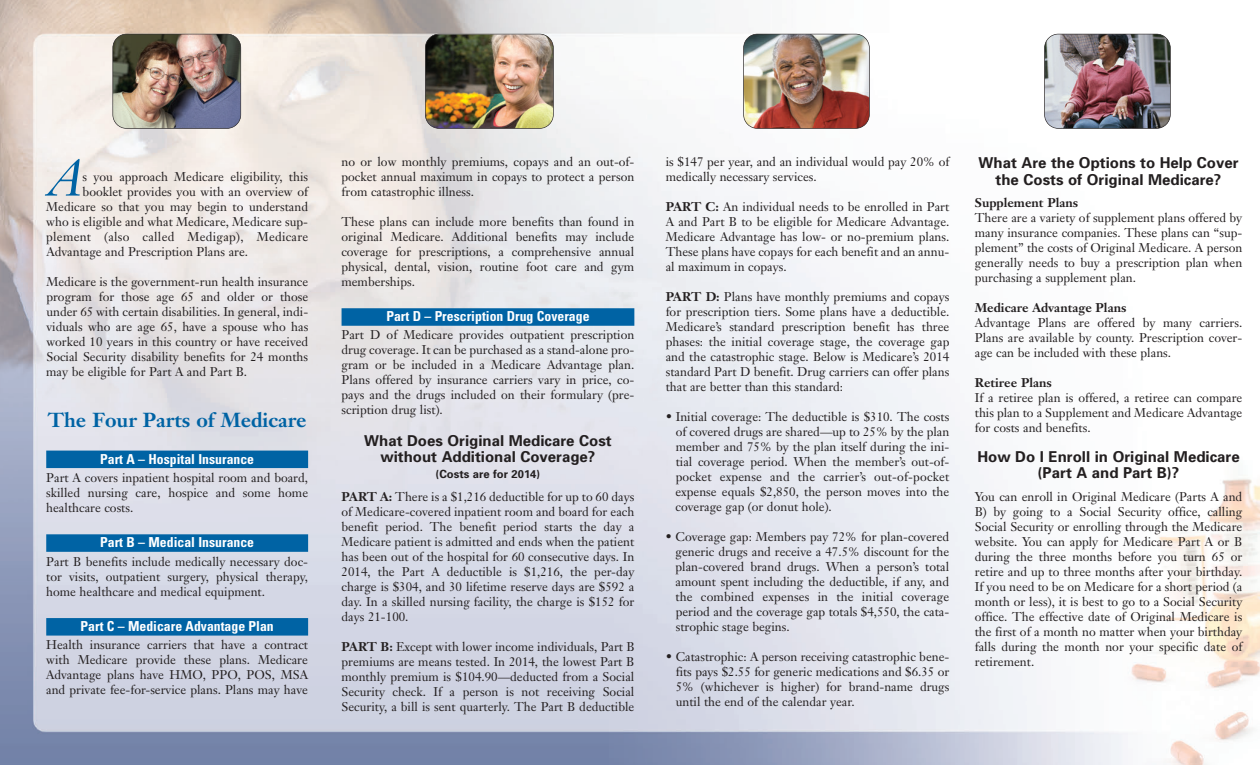
<style>
.page{position:relative;width:1260px;height:765px;background:#fff}
.page>*{position:absolute;margin:0;border:0;box-sizing:border-box;transform-origin:0 0}
.t1{font:italic 50.25px "Janson Text";color:#0063a4}
.t2{font:700 20px "Janson Text";color:#0063a4}
.t3{font:700 15px/16.2px "Univers";color:#231f20;text-align:center}
.t4{font:700 condensed 13.75px "Univers";color:#fff}
.t5{font:12.5px/15px "Janson Text";color:#231f20;text-align:justify}
.t6{font:700 12.5px "Janson Text";color:#231f20}
.t7{font:12.5px "Janson Text";letter-spacing:.02em;color:#231f20}
.t8{font:700 11.25px "Univers";color:#231f20}
.s1{font-weight:700}
</style>
<div class="page">
<div style="left:342px;top:308px;width:292px;height:18px;background:#0063a4"></div>
<div style="left:46px;top:451px;width:262px;height:17px;background:#0063a4"></div>
<div style="left:46px;top:534px;width:262px;height:18px;background:#0063a4"></div>
<div style="left:46px;top:618px;width:262px;height:18px;background:#0063a4"></div>
<img style="left:113px;top:34px;width:128px;height:94px">
<div style="left:112px;top:34px;width:129px;height:95px;border:1px solid #231f20;border-radius:14px"></div>
<img style="left:744px;top:34px;width:125px;height:94px">
<div style="left:743px;top:34px;width:127px;height:95px;border:1px solid #231f20;border-radius:14px"></div>
<img style="left:1045px;top:34px;width:125px;height:94px">
<div style="left:1044px;top:34px;width:127px;height:95px;border:1px solid #231f20;border-radius:14px"></div>
<img style="left:425px;top:34px;width:128px;height:94px">
<div style="left:425px;top:34px;width:129px;height:95px;border:1px solid #231f20;border-radius:14px"></div>
<h1 class="t1" style="left:48px;top:147px;width:36px">A</h1>
<p class="t5" style="left:83px;top:169px;width:227px">s you approach Medicare eligibility, this</p>
<p class="t5" style="left:83px;top:184px;width:227px">booklet provides you with an overview of</p>
<p class="t5" style="left:46px;top:199px;width:263px">Medicare so that you may begin to understand</p>
<p class="t5" style="left:46px;top:214px;width:263px">who is eligible and what Medicare, Medicare sup-</p>
<p class="t7" style="left:46px;top:228px;width:264px">plement (also called Medigap), Medicare</p>
<p class="t5" style="left:46px;top:244px;width:203px">Advantage and Prescription Plans are.</p>
<p class="t5" style="left:46px;top:274px;width:264px">Medicare is the government-run health insurance program for those age 65 and older or those under 65 with certain disabilities. In general, indi&shy;viduals who are age 65, have a spouse who has worked 10 years in this country or have received Social Security disability benefits for 24 months may be eligible for Part A and Part B.</p>
<h2 class="t2" style="left:48px;top:407px;width:260px">The Four Parts of Medicare</h2>
<p class="t4" style="left:100px;top:450px;width:155px">Part A – Hospital Insurance</p>
<p class="t5" style="left:46px;top:470px;width:263px">Part A covers inpatient hospital room and board, skilled nursing care, hospice and some home healthcare costs.</p>
<p class="t4" style="left:100px;top:534px;width:155px">Part B – Medical Insurance</p>
<p class="t5" style="left:46px;top:554px;width:263px">Part B benefits include medically necessary doc&shy;tor visits, outpatient surgery, physical therapy, home healthcare and medical equipment.</p>
<p class="t4" style="left:81px;top:618px;width:195px">Part C – Medicare Advantage Plan</p>
<p class="t5" style="left:46px;top:637px;width:264px">Health insurance carriers that have a contract with Medicare provide these plans. Medicare Advantage plans have HMO, PPO, POS, MSA and private fee-for-service plans. Plans may have</p>
<p class="t5" style="left:342px;top:154px;width:294px">no or low monthly premiums, copays and an out-of&shy;pocket annual maximum in copays to protect a person from catastrophic illness.</p>
<p class="t5" style="left:341px;top:214px;width:295px">These plans can include more benefits than found in original Medicare. Additional benefits may include coverage for prescriptions, a comprehensive annual physical, dental, vision, routine foot care and gym memberships.</p>
<p class="t4" style="left:386px;top:308px;width:205px">Part D – Prescription Drug Coverage</p>
<p class="t5" style="left:342px;top:328px;width:294px">Part D of Medicare provides outpatient prescription drug coverage. It can be purchased as a stand-alone pro&shy;gram or be included in a Medicare Advantage plan.<br>Plans offered by insurance carriers vary in price, co&shy;pays and the drugs included on their formulary (pre&shy;scription drug list).</p>
<p class="t3" style="left:364px;top:432px;width:249px">What Does Original Medicare Cost without Additional Coverage?</p>
<p class="t8" style="left:436px;top:467px;width:106px">(Costs are for 2014)</p>
<p class="t5" style="left:342px;top:489px;width:294px"><span class="s1">PART A:</span> There is a $1,216 deductible for up to 60 days of Medicare-covered inpatient room and board for each benefit period. The benefit period starts the day a Medicare patient is admitted and ends when the patient has been out of the hospital for 60 consecutive days. In 2014, the Part A deductible is $1,216, the per-day charge is $304, and 30 lifetime reserve days are $592 a day. In a skilled nursing facility, the charge is $152 for days 21-100.</p>
<p class="t5" style="left:342px;top:639px;width:294px"><span class="s1">PART B:</span> Except with lower income individuals, Part B premiums are means tested. In 2014, the lowest Part B monthly premium is $104.90—deducted from a Social Security check. If a person is not receiving Social Security, a bill is sent quarterly. The Part B deductible</p>
<p class="t5" style="left:666px;top:154px;width:285px">is $147 per year, and an individual would pay 20% of medically necessary services.</p>
<p class="t5" style="left:666px;top:199px;width:285px"><span class="s1">PART C:</span> An individual needs to be enrolled in Part A and Part B to be eligible for Medicare Advantage.<br>Medicare Advantage has low- or no-premium plans.<br>These plans have copays for each benefit and an annu&shy;al maximum in copays.</p>
<p class="t5" style="left:666px;top:289px;width:285px"><span class="s1">PART D:</span> Plans have monthly premiums and copays for prescription tiers. Some plans have a deductible.<br>Medicare’s standard prescription benefit has three phases: the initial coverage stage, the coverage gap and the catastrophic stage. Below is Medicare’s 2014 standard Part D benefit. Drug carriers can offer plans that are better than this standard:</p>
<p class="t5" style="left:676px;top:409px;width:275px;text-indent:-10px">• Initial coverage: The deductible is $310. The costs of covered drugs are shared—up to 25% by the plan member and 75% by the plan itself during the ini&shy;tial coverage period. When the member’s out-of&shy;pocket expense and the carrier’s out-of-pocket expense equals $2,850, the person moves into the coverage gap (or donut hole).</p>
<p class="t5" style="left:676px;top:529px;width:275px;text-indent:-10px">• Coverage gap: Members pay 72% for plan-covered generic drugs and receive a 47.5% discount for the plan-covered brand drugs. When a person’s total amount spent including the deductible, if any, and the combined expenses in the initial coverage period and the coverage gap totals $4,550, the cata&shy;strophic stage begins.</p>
<p class="t5" style="left:676px;top:649px;width:275px;text-indent:-10px">• Catastrophic: A person receiving catastrophic bene&shy;fits pays $2.55 for generic medications and $6.35 or 5% (whichever is higher) for brand-name drugs until the end of the calendar year.</p>
<p class="t3" style="left:979px;top:155px;width:261px">What Are the Options to Help Cover the Costs of Original Medicare?</p>
<p class="t6" style="left:975px;top:195px;width:105px">Supplement Plans</p>
<p class="t5" style="left:975px;top:210px;width:269px">There are a variety of supplement plans offered by many insurance companies. These plans can “sup&shy;plement” the costs of Original Medicare. A person generally needs to buy a prescription plan when purchasing a supplement plan.</p>
<p class="t6" style="left:975px;top:300px;width:153px">Medicare Advantage Plans</p>
<p class="t5" style="left:975px;top:315px;width:269px">Advantage Plans are offered by many carriers.<br>Plans are available by county. Prescription cover&shy;age can be included with these plans.</p>
<p class="t6" style="left:975px;top:375px;width:78px">Retiree Plans</p>
<p class="t5" style="left:975px;top:390px;width:269px">If a retiree plan is offered, a retiree can compare this plan to a Supplement and Medicare Advantage for costs and benefits.</p>
<p class="t3" style="left:977px;top:449px;width:264px">How Do I Enroll in Original Medicare (Part A and Part B)?</p>
<p class="t5" style="left:975px;top:489px;width:269px">You can enroll in Original Medicare (Parts A and B) by going to a Social Security office, calling Social Security or enrolling through the Medicare website. You can apply for Medicare Part A or B during the three months before you turn 65 or retire and up to three months after your birthday.<br>If you need to be on Medicare for a short period (a month or less), it is best to go to a Social Security office. The effective date of Original Medicare is the first of a month no matter when your birthday falls during the month nor your specific date of retirement.</p>
</div>
